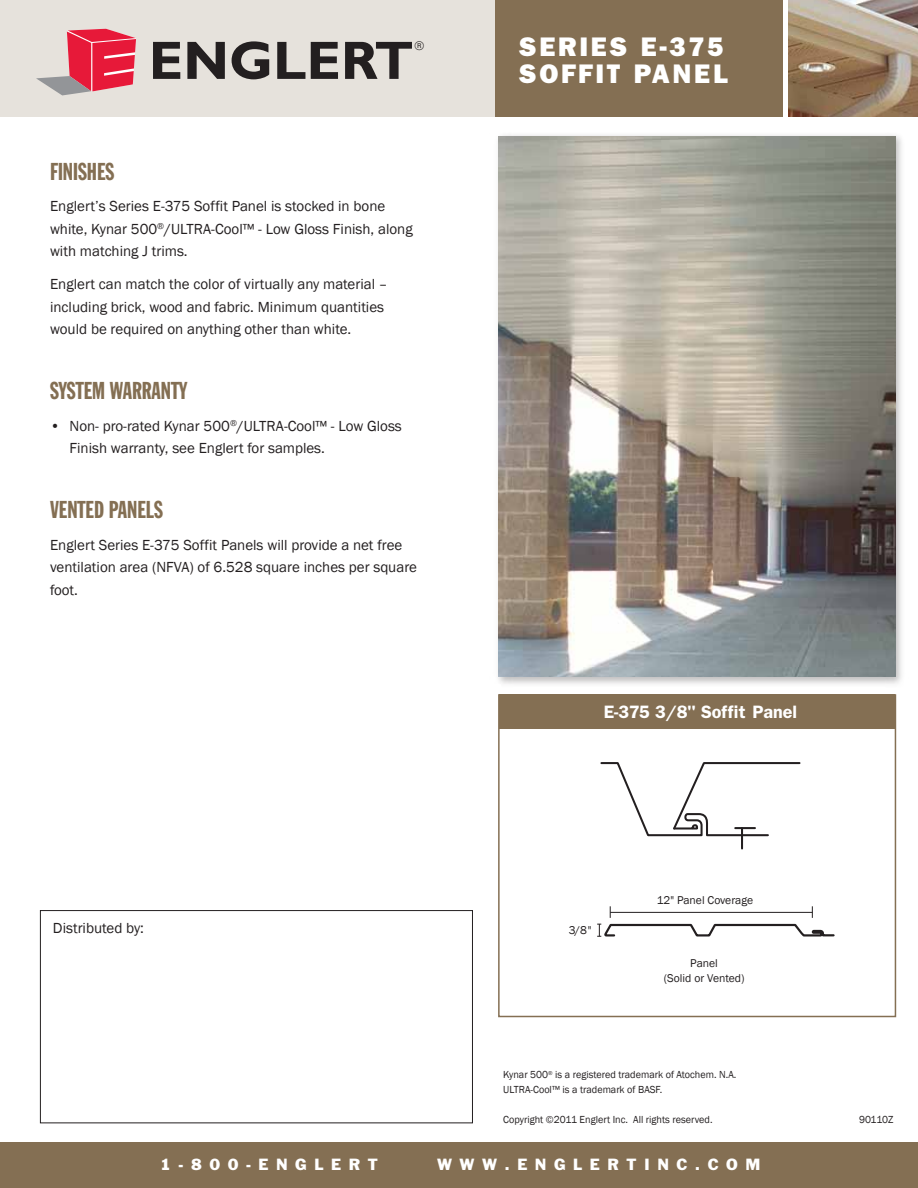
<style>
.page{position:relative;width:918px;height:1188px;background:#fff}
.page>*{position:absolute;margin:0;border:0;box-sizing:border-box;transform-origin:0 0}
.t1{font:800 27px/27px "Franklin Gothic";letter-spacing:.1em;color:#fff}
.t2{font:24px "Franklin Gothic Extra Cond";color:#846f53}
.t3{font:600 18px "Franklin Gothic";color:#fff}
.t4{font:15px/22.5px "Franklin Gothic";color:#231f20}
.t5{font:15px "Franklin Gothic";letter-spacing:.5em;color:#fff}
.t6{font:12px "Univers";color:#231f20}
.t7{font:11.7px/14.5px "Franklin Gothic";color:#231f20;text-align:center}
.t8{font:10.5px/15px "Franklin Gothic";color:#231f20}
</style>
<div class="page">
<img style="left:498px;top:108px;width:404px;height:910px">
<img style="left:499px;top:136px;width:396px;height:541px">
<div style="left:499px;top:695px;width:396px;height:34px;background:#846f53"></div>
<div style="left:498px;top:694px;width:398px;height:323px;border:2px solid #846f53"></div>
<div style="left:0;top:1142px;width:918px;height:46px;background:#846f53"></div>
<div style="left:40px;top:910px;width:433px;height:213px;border:1px solid #231f20"></div>
<svg style="left:597px;top:906px;width:239px;height:32px"></svg>
<svg style="left:599px;top:761px;width:203px;height:76px"></svg>
<hr style="left:735px;top:827px;width:20px;height:2px;background:#231f20">
<hr style="left:741px;top:828px;width:2px;height:21px;background:#231f20">
<div style="left:0;top:0;width:782px;height:117px;background:#846f53"></div>
<div style="left:0;top:0;width:495px;height:118px;background:#e6e2dc"></div>
<svg style="left:153px;top:42px;width:27px;height:37px"></svg>
<svg style="left:187px;top:42px;width:38px;height:37px"></svg>
<svg style="left:232px;top:41px;width:37px;height:38px"></svg>
<svg style="left:277px;top:42px;width:28px;height:37px"></svg>
<svg style="left:311px;top:42px;width:27px;height:37px"></svg>
<svg style="left:345px;top:42px;width:67px;height:37px"></svg>
<svg style="left:36px;top:29px;width:100px;height:66px"></svg>
<img style="left:789px;top:0;width:129px;height:117px">
<p class="t6" style="left:414px;top:39px;width:11px">®</p>
<h1 class="t1" style="left:519px;top:33px;width:210px">SERIES E-375<br>SOFFIT PANEL</h1>
<h2 class="t2" style="left:50px;top:159px;width:66px">FINISHES</h2>
<p class="t4" style="left:50px;top:196px;width:364px">Englert’s Series E-375 Soffit Panel is stocked in bone white, Kynar 500<sup>®</sup>/ULTRA-Cool™ - Low Gloss Finish, along with matching J trims.</p>
<p class="t4" style="left:50px;top:274px;width:339px">Englert can match the color of virtually any material – including brick, wood and fabric. Minimum quantities would be required on anything other than white.</p>
<h2 class="t2" style="left:50px;top:378px;width:139px">SYSTEM WARRANTY</h2>
<p class="t4" style="left:70px;top:415px;width:334px;text-indent:-20px">• Non- pro-rated Kynar 500<sup>®</sup>/ULTRA-Cool™ - Low Gloss<br>Finish warranty, see Englert for samples.</p>
<h2 class="t2" style="left:50px;top:497px;width:115px">VENTED PANELS</h2>
<p class="t4" style="left:50px;top:534px;width:369px">Englert Series E-375 Soffit Panels will provide a net free ventilation area (NFVA) of 6.528 square inches per square foot.</p>
<p class="t4" style="left:53px;top:917px;width:93px">Distributed by:</p>
<p class="t3" style="left:604px;top:701px;width:195px">E-375 3/8" Soffit Panel</p>
<p class="t7" style="left:569px;top:923px;width:24px">3/8"</p>
<p class="t7" style="left:657px;top:893px;width:98px">12" Panel Coverage</p>
<p class="t7" style="left:664px;top:956px;width:82px">Panel<br>(Solid or Vented)</p>
<p class="t8" style="left:503px;top:1067px;width:235px">Kynar 500<sup>®</sup> is a registered trademark of Atochem. N.A.<br>ULTRA-Cool™ is a trademark of BASF.</p>
<p class="t8" style="left:503px;top:1112px;width:211px">Copyright ©2011 Englert Inc. All rights reserved.</p>
<p class="t8" style="left:859px;top:1112px;width:36px">90110Z</p>
<p class="t5" style="left:160px;top:1155px;width:219px">1-800-ENGLERT</p>
<p class="t5" style="left:437px;top:1155px;width:325px">WWW.ENGLERTINC.COM</p>
</div>
